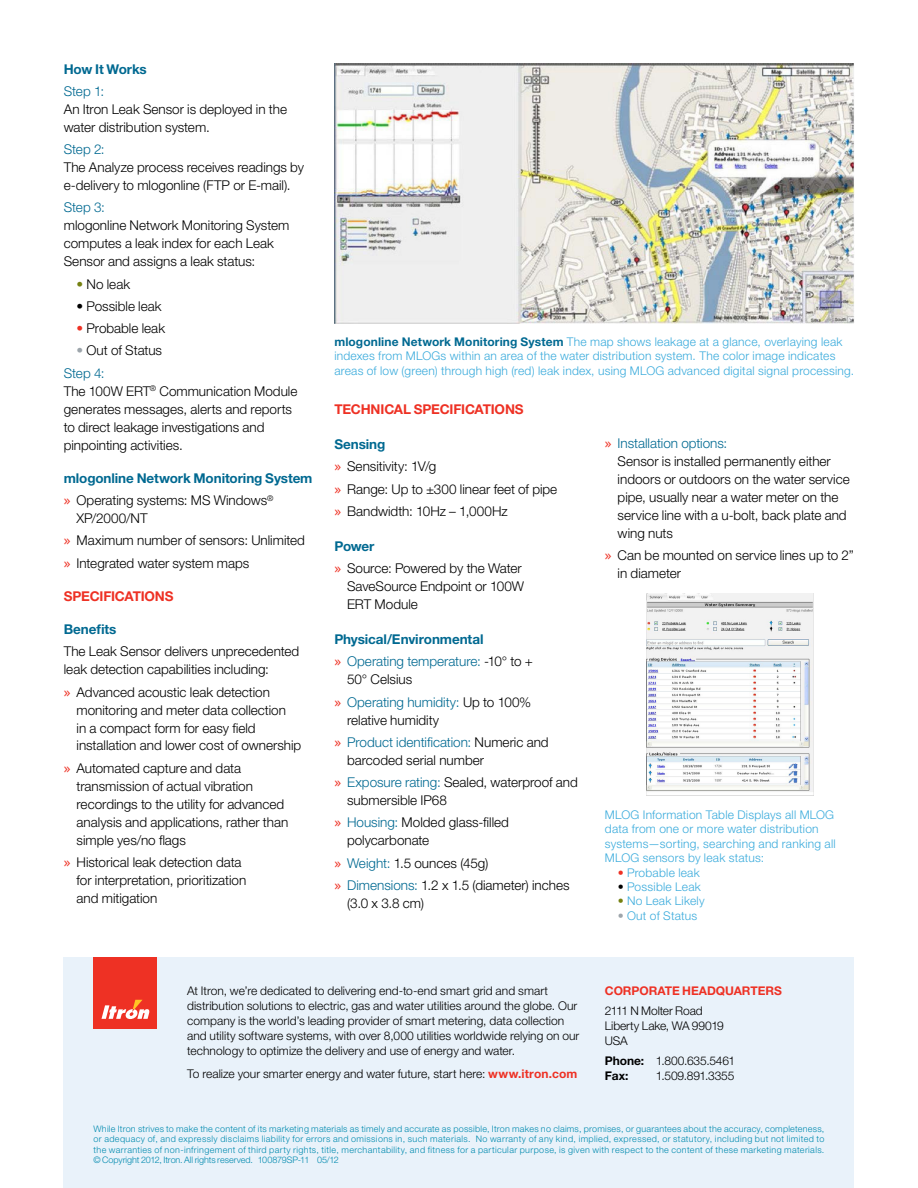
<style>
.page{position:relative;width:918px;height:1188px;background:#fff}
.page>*{position:absolute;margin:0;border:0;box-sizing:border-box;transform-origin:0 0}
.t1{font:300 13.5px/18px "Helvetica Neue LT Std";color:#000}
.t2{font:700 13.5px/22.2px "Helvetica Neue LT Std";letter-spacing:-.005em;color:#006991}
.t3{font:700 13.5px "Helvetica Neue LT Std";letter-spacing:-.015em;color:#ee3124}
.t4{font:300 13.5px "Helvetica Neue LT Std";color:#006991}
.t5{font:300 12px/14.4px "Helvetica Neue LT Std";letter-spacing:.02em;color:#3aabdc}
.t6{font:300 12px/15px "Helvetica Neue LT Std";letter-spacing:.005em;color:#000}
.t7{font:300 12px/15px "Helvetica Neue LT Std";letter-spacing:-.015em;color:#000}
.t8{font:700 12px "Helvetica Neue LT Std";letter-spacing:-.005em;color:#ee3124}
.t9{font:300 9px/10.5px "Helvetica Neue LT Std";letter-spacing:-.005em;color:#008aaf;text-align:justify}
.s1{color:#758111}
.s2{color:#ee3124}
.s3{color:#9da5ab}
.s4{color:#006991}
.s5{font-family:"Lucida Grande";font-weight:400;color:#ee3124}
.s6{font-weight:300;color:#000}
.s7{font-weight:700;color:#006991}
.s8{font-weight:300}
.s9{color:#000}
.s10{font-weight:700;color:#ee3124}
.s11{font-weight:700}
</style>
<div class="page">
<img style="left:646px;top:593px;width:167px;height:202px">
<img style="left:334px;top:64px;width:520px;height:259px">
<div style="left:64px;top:957px;width:790px;height:231px;background:#e9f2fa"></div>
<div style="left:94px;top:957px;width:63px;height:71px;background:#ee3124"></div>
<svg style="left:102px;top:1000px;width:48px;height:19px"></svg>
<p class="t2" style="left:64px;top:57px;width:85px">How It Works</p>
<p class="t4" style="left:64px;top:83px;width:42px">Step 1:</p>
<p class="t1" style="left:64px;top:100px;width:225px">An Itron Leak Sensor is deployed in the water distribution system.</p>
<p class="t4" style="left:64px;top:141px;width:42px">Step 2:</p>
<p class="t1" style="left:64px;top:158px;width:242px">The Analyze process receives readings by e-delivery to mlogonline (FTP or E-mail).</p>
<p class="t4" style="left:64px;top:199px;width:43px">Step 3:</p>
<p class="t1" style="left:64px;top:216px;width:227px">mlogonline Network Monitoring System computes a leak index for each Leak<br>Sensor and assigns a leak status:</p>
<p class="t1" style="left:77px;top:275px;width:55px"><span class="s1">•</span> No leak</p>
<p class="t1" style="left:77px;top:297px;width:87px">• Possible leak</p>
<p class="t1" style="left:77px;top:319px;width:90px"><span class="s2">•</span> Probable leak</p>
<p class="t1" style="left:64px;top:339px;width:100px;line-height:22.2px;text-indent:13px"><span class="s3">•</span> Out of Status<br><span class="s4">Step 4:</span></p>
<p class="t1" style="left:64px;top:382px;width:235px">The 100W ERT<sup>®</sup> Communication Module generates messages, alerts and reports to direct leakage investigations and pinpointing activities.</p>
<p class="t2" style="left:64px;top:467px;width:250px">mlogonline Network Monitoring System <span class="s5">»</span> <span class="s6">Operating systems: MS Windows</span><sup>®</sup></p>
<p class="t1" style="left:64px;top:507px;width:243px;line-height:22.2px;text-indent:13px">XP/2000/NT<br><span class="s5">»</span> Maximum number of sensors: Unlimited <span class="s5">»</span> Integrated water system maps</p>
<p class="t3" style="left:64px;top:588px;width:111px">SPECIFICATIONS</p>
<p class="t2" style="left:64px;top:618px;width:54px">Benefits</p>
<p class="t1" style="left:64px;top:642px;width:237px">The Leak Sensor delivers unprecedented leak detection capabilities including:</p>
<p class="t1" style="left:77px;top:682px;width:226px;text-indent:-13px"><span class="s5">»</span> Advanced acoustic leak detection monitoring and meter data collection<br>in a compact form for easy field installation and lower cost of ownership</p>
<p class="t1" style="left:77px;top:759px;width:213px;text-indent:-13px"><span class="s5">»</span> Automated capture and data transmission of actual vibration recordings to the utility for advanced analysis and applications, rather than simple yes/no flags</p>
<p class="t1" style="left:77px;top:853px;width:171px;text-indent:-13px"><span class="s5">»</span> Historical leak detection data for interpretation, prioritization and mitigation</p>
<p class="t5" style="left:334px;top:334px;width:521px"><span class="s7">mlogonline Network Monitoring System</span> The map shows leakage at a glance, overlaying leak indexes from MLOGs within an area of the water distribution system. The color image indicates areas of low (green) through high (red) leak index, using MLOG advanced digital signal processing.</p>
<p class="t3" style="left:334px;top:401px;width:191px">TECHNICAL SPECIFICATIONS</p>
<p class="t1" style="left:334px;top:433px;width:224px;line-height:22.2px"><span class="s7">Sensing<br></span><span class="s5">»</span> Sensitivity: 1V/g<br><span class="s5">»</span> Range: Up to ±300 linear feet of pipe <span class="s5">»</span> Bandwidth: 10Hz – 1,000Hz</p>
<p class="t1" style="left:334px;top:535px;width:189px;line-height:22.2px"><span class="s7">Power<br></span><span class="s5">»</span> Source: Powered by the Water</p>
<p class="t1" style="left:347px;top:577px;width:179px">SaveSource Endpoint or 100W<br>ERT Module</p>
<p class="t2" style="left:334px;top:628px;width:200px">Physical/Environmental<br><span class="s5">»</span> <span class="s8">Operating temperature:</span> <span class="s6">-10° to +</span></p>
<p class="t1" style="left:334px;top:668px;width:198px;line-height:22.2px;text-indent:13px">50° Celsius<br><span class="s5">»</span> <span class="s4">Operating humidity:</span> Up to 100%</p>
<p class="t1" style="left:334px;top:708px;width:216px;line-height:22.2px;text-indent:13px">relative humidity<br><span class="s5">»</span> <span class="s4">Product identification:</span> Numeric and</p>
<p class="t1" style="left:334px;top:749px;width:245px;line-height:22.2px;text-indent:13px">barcoded serial number<br><span class="s5">»</span> <span class="s4">Exposure rating:</span> Sealed, waterproof and</p>
<p class="t1" style="left:334px;top:789px;width:176px;line-height:22.2px;text-indent:13px">submersible IP68<br><span class="s5">»</span> <span class="s4">Housing:</span> Molded glass-filled</p>
<p class="t1" style="left:334px;top:829px;width:237px;line-height:22.2px;text-indent:13px">polycarbonate<br><span class="s5">»</span> <span class="s4">Weight:</span> 1.5 ounces (45g)<br><span class="s5">»</span> <span class="s4">Dimensions:</span> 1.2 x 1.5 (diameter) inches</p>
<p class="t1" style="left:347px;top:894px;width:79px">(3.0 x 3.8 cm)</p>
<p class="t1" style="left:618px;top:434px;width:234px;text-indent:-13px"><span class="s5">»</span> <span class="s4">Installation options:<br></span>Sensor is installed permanently either indoors or outdoors on the water service pipe, usually near a water meter on the service line with a u-bolt, back plate and wing nuts</p>
<p class="t1" style="left:618px;top:546px;width:238px;text-indent:-13px"><span class="s5">»</span> Can be mounted on service lines up to 2” in diameter</p>
<p class="t5" style="left:605px;top:807px;width:232px">MLOG Information Table Displays all MLOG data from one or more water distribution systems—sorting, searching and ranking all MLOG sensors by leak status:</p>
<p class="t5" style="left:618px;top:865px;width:84px"><span class="s2">•</span> Probable leak</p>
<p class="t5" style="left:618px;top:879px;width:85px"><span class="s9">•</span> Possible Leak</p>
<p class="t5" style="left:618px;top:894px;width:88px"><span class="s1">•</span> No Leak Likely</p>
<p class="t5" style="left:618px;top:908px;width:81px"><span class="s3">•</span> Out of Status</p>
<p class="t6" style="left:187px;top:983px;width:394px">At Itron, we’re dedicated to delivering end-to-end smart grid and smart distribution solutions to electric, gas and water utilities around the globe. Our company is the world’s leading provider of smart metering, data collection and utility software systems, with over 8,000 utilities worldwide relying on our technology to optimize the delivery and use of energy and water.</p>
<p class="t6" style="left:187px;top:1066px;width:392px">To realize your smarter energy and water future, start here: <span class="s10">www.itron.com</span></p>
<p class="t8" style="left:605px;top:984px;width:61px">corporate</p>
<p class="t8" style="left:682px;top:984px;width:10px">hea</p>
<p class="t8" style="left:707px;top:984px;width:75px">dquarte rs</p>
<p class="t6" style="left:605px;top:1003px;width:120px">2111 N Molter Road<br>Liberty Lake, WA 99019<br>USA</p>
<p class="t7" style="left:605px;top:1053px;width:132px"><span class="s11">Phone:</span> 1.800.635.5461<br><span class="s11">Fax:</span></p>
<p class="t7" style="left:656px;top:1068px;width:80px">1.509.891.3355</p>
<p class="t9" style="left:94px;top:1123px;width:732px">While Itron strives to make the content of its marketing materials as timely and accurate as possible, Itron makes no claims, promises, or guarantees about the accuracy, completeness, or adequacy of, and expressly disclaims liability for errors and omissions in, such materials. No warranty of any kind, implied, expressed, or statutory, including but not limited to the warranties of non-infringement of third party rights, title, merchantability, and fitness for a particular purpose, is given with respect to the content of these marketing materials. © Copyright 2012, Itron. All rights reserved. 100879SP-11 05/12</p>
</div>
